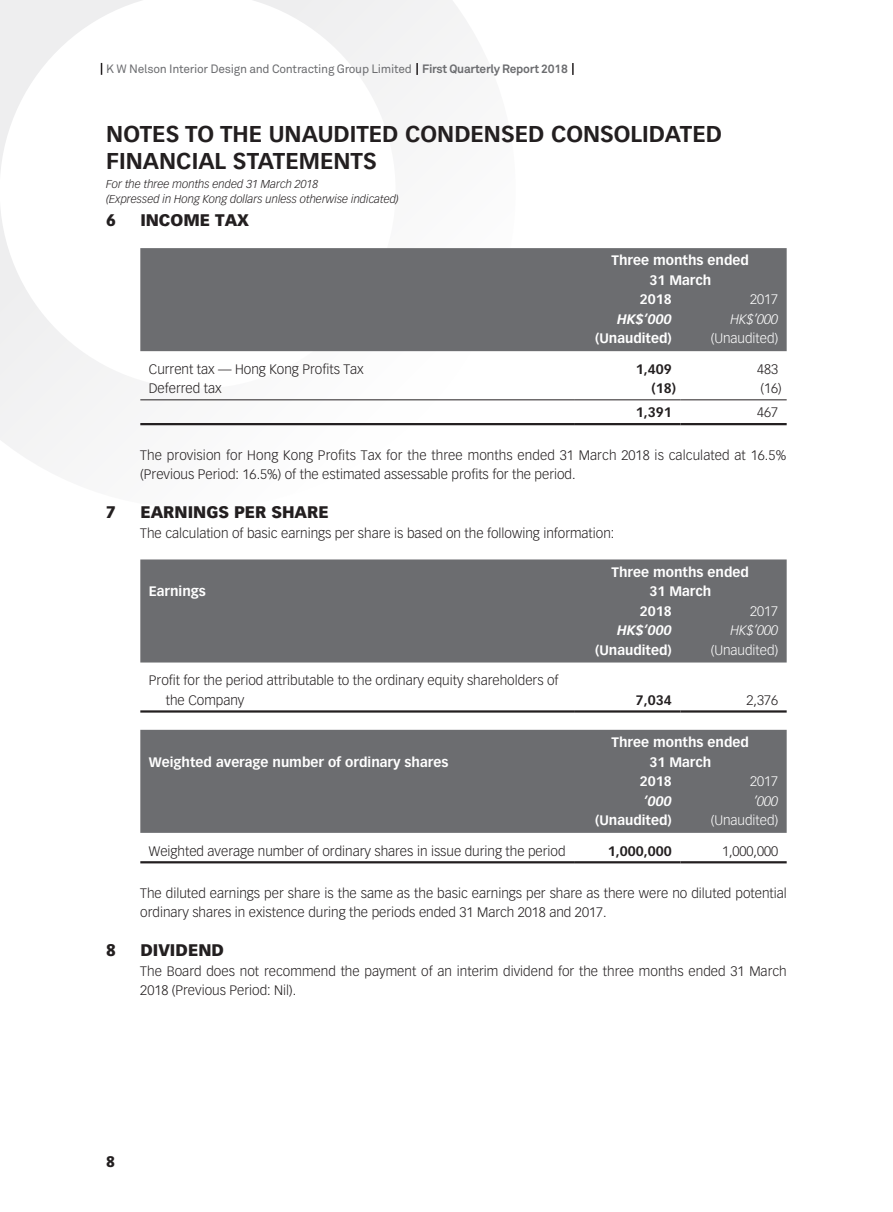
<style>
.page{position:relative;width:893px;height:1212px;background:#fff}
.page>*{position:absolute;margin:0;border:0;box-sizing:border-box;transform-origin:0 0}
.t1{font:700 22.5px/27px "Vectora LT Std";color:#231f20}
.t2{font:900 16.5px "Vectora LT Std";color:#231f20}
.t3{font:900 15px "Vectora LT Std";color:#231f20}
.t4{font:300 13.5px/19.5px "Vectora LT Std";color:#231f20}
.t5{font:700 13.5px "Vectora LT Std";color:#fff}
.t6{font:300 13.5px "Vectora LT Std";color:#fff}
.t7{font:700 13.5px "Vectora LT Std";color:#231f20}
.t8{font:italic 700 13.5px "Vectora LT Std";color:#fff}
.t9{font:italic 300 13.5px "Vectora LT Std";color:#fff}
.t10{font:12px "Akkurat Pro";letter-spacing:-.02em;color:#6c6d70}
.t11{font:italic 300 11.25px/15px "Vectora LT Std";color:#231f20}
.s1{font-weight:700}
</style>
<div class="page">
<svg style="left:0;top:0;width:516px;height:464px"></svg>
<svg style="left:0;top:0;width:396px;height:388px"></svg>
<svg style="left:101px;top:63px;width:1px;height:12px"></svg>
<svg style="left:416px;top:63px;width:2px;height:12px"></svg>
<svg style="left:572px;top:63px;width:2px;height:12px"></svg>
<div style="left:140px;top:248px;width:647px;height:103px;background:#6c6d70"></div>
<hr style="left:140px;top:399px;width:434px;height:1px;background:#231f20">
<hr style="left:574px;top:399px;width:106px;height:1px;background:#231f20">
<hr style="left:680px;top:399px;width:107px;height:1px;background:#231f20">
<hr style="left:140px;top:423px;width:434px;height:2px;background:#231f20">
<hr style="left:574px;top:423px;width:106px;height:2px;background:#231f20">
<hr style="left:680px;top:423px;width:107px;height:2px;background:#231f20">
<div style="left:140px;top:559px;width:647px;height:103px;background:#6c6d70"></div>
<hr style="left:140px;top:710px;width:434px;height:3px;background:#231f20">
<hr style="left:574px;top:710px;width:106px;height:3px;background:#231f20">
<hr style="left:680px;top:710px;width:107px;height:3px;background:#231f20">
<div style="left:140px;top:730px;width:647px;height:103px;background:#6c6d70"></div>
<hr style="left:140px;top:861px;width:434px;height:2px;background:#231f20">
<hr style="left:574px;top:861px;width:106px;height:2px;background:#231f20">
<hr style="left:680px;top:861px;width:107px;height:2px;background:#231f20">
<p class="t10" style="left:106px;top:62px;width:463px">K W Nelson Interior Design and Contracting Group Limited <span class="s1">First Quarterly Report 2018</span></p>
<h1 class="t1" style="left:106px;top:120px;width:617px">NOTES TO THE UNAUDITED CONDENSED CONSOLIDATED<br>FINANCIAL STATEMENTS</h1>
<p class="t11" style="left:106px;top:176px;width:294px">For the three months ended 31 March 2018<br>(Expressed in Hong Kong dollars unless otherwise indicated)</p>
<p class="t2" style="left:106px;top:210px;width:11px">6</p>
<p class="t2" style="left:140px;top:210px;width:110px">INCOME TAX</p>
<p class="t5" style="left:612px;top:252px;width:139px">Three months ended</p>
<p class="t5" style="left:649px;top:272px;width:63px">31 March</p>
<p class="t5" style="left:640px;top:291px;width:33px">2018</p>
<p class="t6" style="left:750px;top:292px;width:30px">2017</p>
<p class="t8" style="left:617px;top:311px;width:56px">HK$’000</p>
<p class="t9" style="left:730px;top:311px;width:49px">HK$’000</p>
<p class="t5" style="left:595px;top:330px;width:78px">(Unaudited)</p>
<p class="t6" style="left:711px;top:331px;width:69px">(Unaudited)</p>
<p class="t4" style="left:149px;top:359px;width:216px">Current tax — Hong Kong Profits Tax</p>
<p class="t7" style="left:636px;top:361px;width:37px">1,409</p>
<p class="t4" style="left:757px;top:359px;width:23px">483</p>
<p class="t4" style="left:149px;top:379px;width:74px">Deferred tax</p>
<p class="t7" style="left:652px;top:380px;width:26px">(18)</p>
<p class="t4" style="left:761px;top:379px;width:23px">(16)</p>
<p class="t7" style="left:636px;top:404px;width:37px">1,391</p>
<p class="t4" style="left:757px;top:403px;width:23px">467</p>
<p class="t4" style="left:140px;top:445px;width:647px">The provision for Hong Kong Profits Tax for the three months ended 31 March 2018 is calculated at 16.5% (Previous Period: 16.5%) of the estimated assessable profits for the period.</p>
<p class="t2" style="left:106px;top:502px;width:11px">7</p>
<p class="t2" style="left:140px;top:502px;width:190px">EARNINGS PER SHARE</p>
<p class="t4" style="left:140px;top:523px;width:476px">The calculation of basic earnings per share is based on the following information:</p>
<p class="t5" style="left:149px;top:583px;width:59px">Earnings</p>
<p class="t4" style="left:166px;top:671px;width:394px;text-indent:-17px">Profit for the period attributable to the ordinary equity shareholders of the Company</p>
<p class="t5" style="left:149px;top:753px;width:301px">Weighted average number of ordinary shares</p>
<p class="t5" style="left:612px;top:564px;width:139px">Three months ended</p>
<p class="t5" style="left:649px;top:583px;width:63px">31 March</p>
<p class="t5" style="left:640px;top:603px;width:33px">2018</p>
<p class="t6" style="left:750px;top:603px;width:30px">2017</p>
<p class="t8" style="left:617px;top:622px;width:56px">HK$’000</p>
<p class="t9" style="left:730px;top:622px;width:49px">HK$’000</p>
<p class="t5" style="left:595px;top:642px;width:78px">(Unaudited)</p>
<p class="t6" style="left:711px;top:642px;width:69px">(Unaudited)</p>
<p class="t7" style="left:636px;top:692px;width:37px">7,034</p>
<p class="t4" style="left:747px;top:690px;width:33px">2,376</p>
<p class="t5" style="left:612px;top:734px;width:139px">Three months ended</p>
<p class="t5" style="left:649px;top:753px;width:63px">31 March</p>
<p class="t5" style="left:640px;top:773px;width:33px">2018</p>
<p class="t6" style="left:750px;top:773px;width:30px">2017</p>
<p class="t8" style="left:644px;top:793px;width:29px">’000</p>
<p class="t9" style="left:754px;top:793px;width:26px">’000</p>
<p class="t5" style="left:595px;top:812px;width:78px">(Unaudited)</p>
<p class="t6" style="left:711px;top:812px;width:69px">(Unaudited)</p>
<p class="t4" style="left:149px;top:841px;width:418px">Weighted average number of ordinary shares in issue during the period</p>
<p class="t7" style="left:608px;top:842px;width:65px">1,000,000</p>
<p class="t4" style="left:722px;top:841px;width:58px">1,000,000</p>
<p class="t4" style="left:140px;top:883px;width:648px">The diluted earnings per share is the same as the basic earnings per share as there were no diluted potential ordinary shares in existence during the periods ended 31 March 2018 and 2017.</p>
<p class="t2" style="left:106px;top:940px;width:11px">8</p>
<p class="t2" style="left:140px;top:940px;width:85px">DIVIDEND</p>
<p class="t4" style="left:140px;top:961px;width:648px">The Board does not recommend the payment of an interim dividend for the three months ended 31 March<br>2018 (Previous Period: Nil).</p>
<p class="t3" style="left:106px;top:1152px;width:10px">8</p>
</div>
